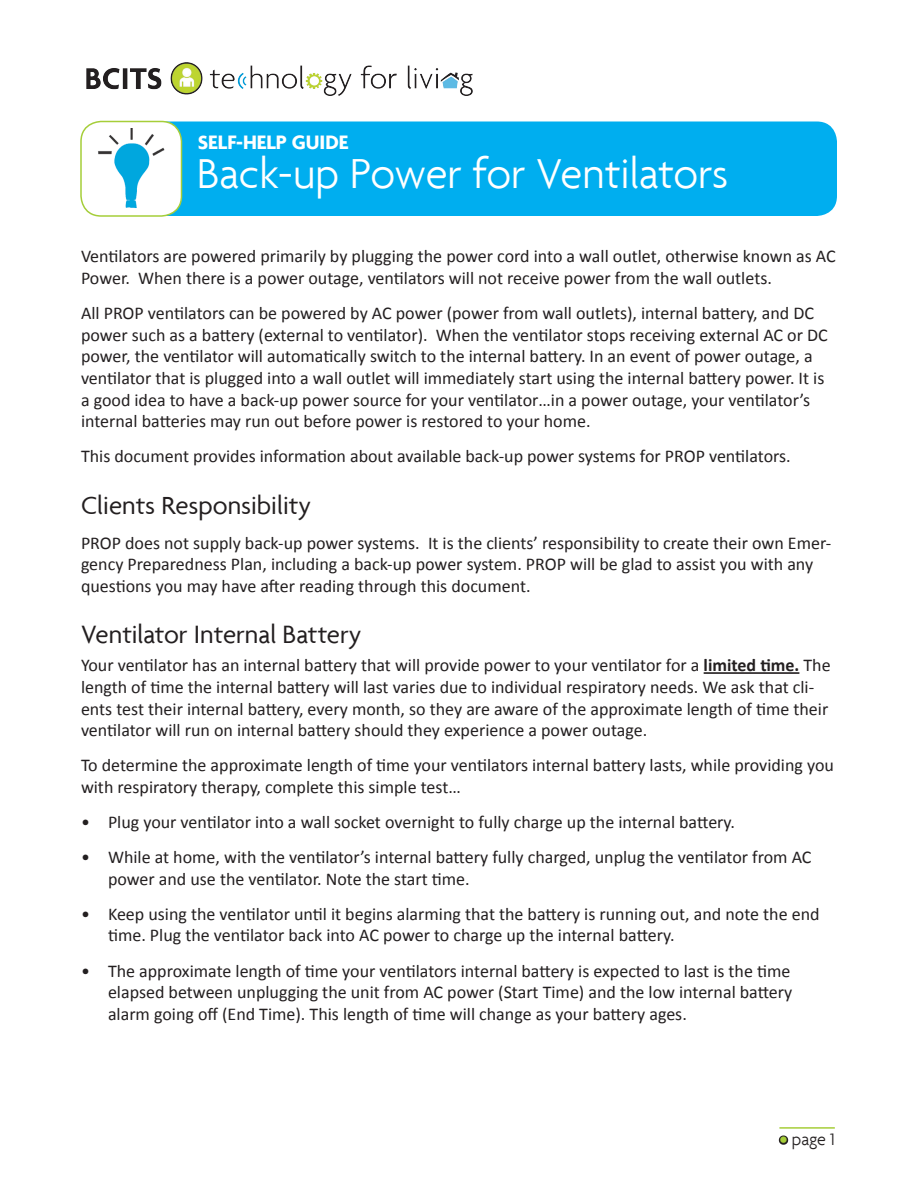
<style>
.page{position:relative;width:918px;height:1188px;background:#fff}
.page>*{position:absolute;margin:0;border:0;box-sizing:border-box;transform-origin:0 0}
.t1{font:300 45px "Agenda";letter-spacing:-.005em;color:#fff}
.t2{font:27px "Agenda";color:#231f20}
.t3{font:700 21px "Agenda";color:#fff}
.t4{font:18px/21.6px "Calibri";color:#231f20}
.t5{font:300 18px "Agenda";color:#231f20}
.s1{font-weight:700}
.s2{font-weight:400;font-size:22.5px;color:#a6ce39}
</style>
<div class="page">
<hr style="left:779px;top:1127px;width:56px;height:2px;background:#a6ce39">
<svg style="left:778px;top:1135px;width:11px;height:10px"></svg>
<div style="left:81px;top:122px;width:756px;height:94px;background:#00aeef;border-radius:20px"></div>
<hr style="left:704px;top:672px;width:95px;height:2px;background:#231f20">
<img style="left:86px;top:62px;width:387px;height:34px">
<div style="left:81px;top:122px;width:101px;height:94px;background:#fff;border-radius:20px"></div>
<div style="left:80px;top:121px;width:102px;height:96px;border:2px solid #a6ce39;border-radius:20px"></div>
<img style="left:98px;top:128px;width:67px;height:80px">
<p class="t3" style="left:198px;top:129px;width:152px">SELF-HELP GUIDE</p>
<h1 class="t1" style="left:197px;top:147px;width:533px">Back-up Power for Ventilators</h1>
<p class="t4" style="left:81px;top:245px;width:756px">Ventilators are powered primarily by plugging the power cord into a wall outlet, otherwise known as AC<br>Power. When there is a power outage, ventilators will not receive power from the wall outlets.</p>
<p class="t4" style="left:81px;top:302px;width:748px">All PROP ventilators can be powered by AC power (power from wall outlets), internal battery, and DC power such as a battery (external to ventilator). When the ventilator stops receiving external AC or DC power, the ventilator will automatically switch to the internal battery. In an event of power outage, a ventilator that is plugged into a wall outlet will immediately start using the internal battery power. It is a good idea to have a back-up power source for your ventilator…in a power outage, your ventilator’s internal batteries may run out before power is restored to your home.</p>
<p class="t4" style="left:81px;top:445px;width:711px">This document provides information about available back-up power systems for PROP ventilators.</p>
<h2 class="t2" style="left:81px;top:489px;width:231px">Clients Responsibility</h2>
<p class="t4" style="left:81px;top:531px;width:752px">PROP does not supply back-up power systems. It is the clients’ responsibility to create their own Emer&shy;gency Preparedness Plan, including a back-up power system. PROP will be glad to assist you with any questions you may have after reading through this document.</p>
<h2 class="t2" style="left:81px;top:618px;width:282px">Ventilator Internal Battery</h2>
<p class="t4" style="left:81px;top:654px;width:751px">Your ventilator has an internal battery that will provide power to your ventilator for a <span class="s1">limited time.</span> The length of time the internal battery will last varies due to individual respiratory needs. We ask that cli&shy;ents test their internal battery, every month, so they are aware of the approximate length of time their ventilator will run on internal battery should they experience a power outage.</p>
<p class="t4" style="left:81px;top:754px;width:754px">To determine the approximate length of time your ventilators internal battery lasts, while providing you with respiratory therapy, complete this simple test…</p>
<p class="t4" style="left:81px;top:810px;width:656px">• Plug your ventilator into a wall socket overnight to fully charge up the internal battery.</p>
<p class="t4" style="left:108px;top:846px;width:705px;text-indent:-27px">• While at home, with the ventilator’s internal battery fully charged, unplug the ventilator from AC power and use the ventilator. Note the start time.</p>
<p class="t4" style="left:108px;top:902px;width:713px;text-indent:-27px">• Keep using the ventilator until it begins alarming that the battery is running out, and note the end time. Plug the ventilator back into AC power to charge up the internal battery.</p>
<p class="t4" style="left:108px;top:959px;width:686px;text-align:justify;text-indent:-27px">• The approximate length of time your ventilators internal battery is expected to last is the time elapsed between unplugging the unit from AC power (Start Time) and the low internal battery alarm going off (End Time). This length of time will change as your battery ages.</p>
<p class="t5" style="left:779px;top:1129px;width:57px"><span class="s2">•</span> page 1</p>
</div>
